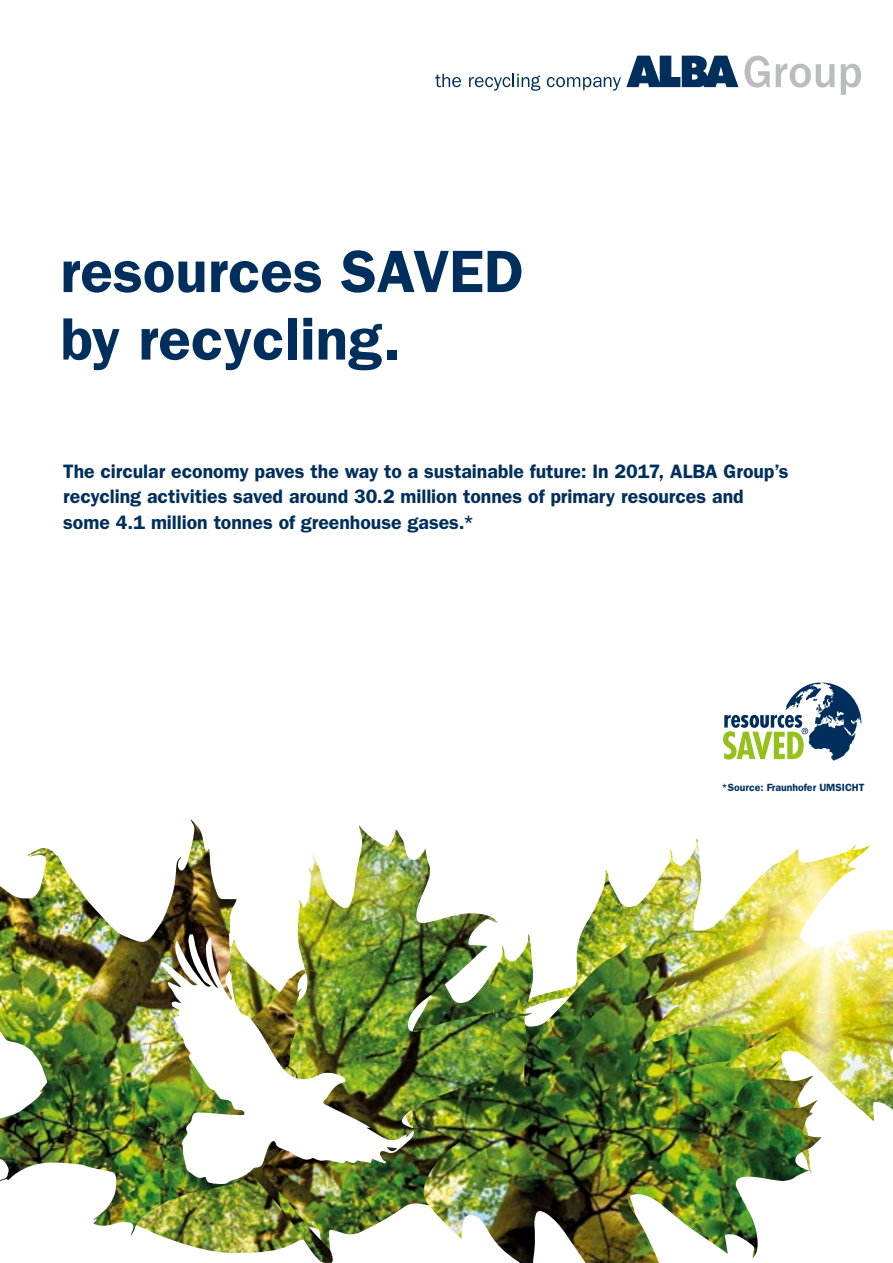
<style>
.page{position:relative;width:893px;height:1263px;background:#fff}
.page>*{position:absolute;margin:0;border:0;box-sizing:border-box;transform-origin:0 0}
.t1{font:600 60px/67.5px "ITC Franklin Gothic Std";color:#002f5d}
.t2{font:600 19.5px/25.5px "ITC Franklin Gothic Std";color:#002f5d}
.t3{font:600 10.5px "ITC Franklin Gothic Std";color:#002f5d}
</style>
<div class="page">
<img style="left:489px;top:839px;width:404px;height:334px">
<img style="left:478px;top:934px;width:333px;height:239px">
<img style="left:478px;top:982px;width:331px;height:281px">
<img style="left:159px;top:828px;width:319px;height:435px">
<img style="left:0;top:819px;width:195px;height:416px">
<img style="left:161px;top:934px;width:253px;height:251px">
<svg style="left:744px;top:56px;width:26px;height:32px"></svg>
<svg style="left:776px;top:63px;width:58px;height:25px"></svg>
<svg style="left:841px;top:64px;width:20px;height:31px"></svg>
<svg style="left:435px;top:74px;width:26px;height:13px"></svg>
<svg style="left:469px;top:74px;width:71px;height:17px"></svg>
<svg style="left:547px;top:56px;width:191px;height:35px"></svg>
<svg style="left:723px;top:682px;width:138px;height:78px"></svg>
<h1 class="t1" style="left:60px;top:238px;width:465px">resources SAVED by recycling.</h1>
<p class="t2" style="left:63px;top:458px;width:727px">The circular economy paves the way to a sustainable future: In 2017, ALBA Group’s recycling activities saved around 30.2 million tonnes of primary resources and some 4.1 million tonnes of greenhouse gases.*</p>
<p class="t3" style="left:722px;top:781px;width:144px">*Source: Fraunhofer UMSICHT</p>
</div>
